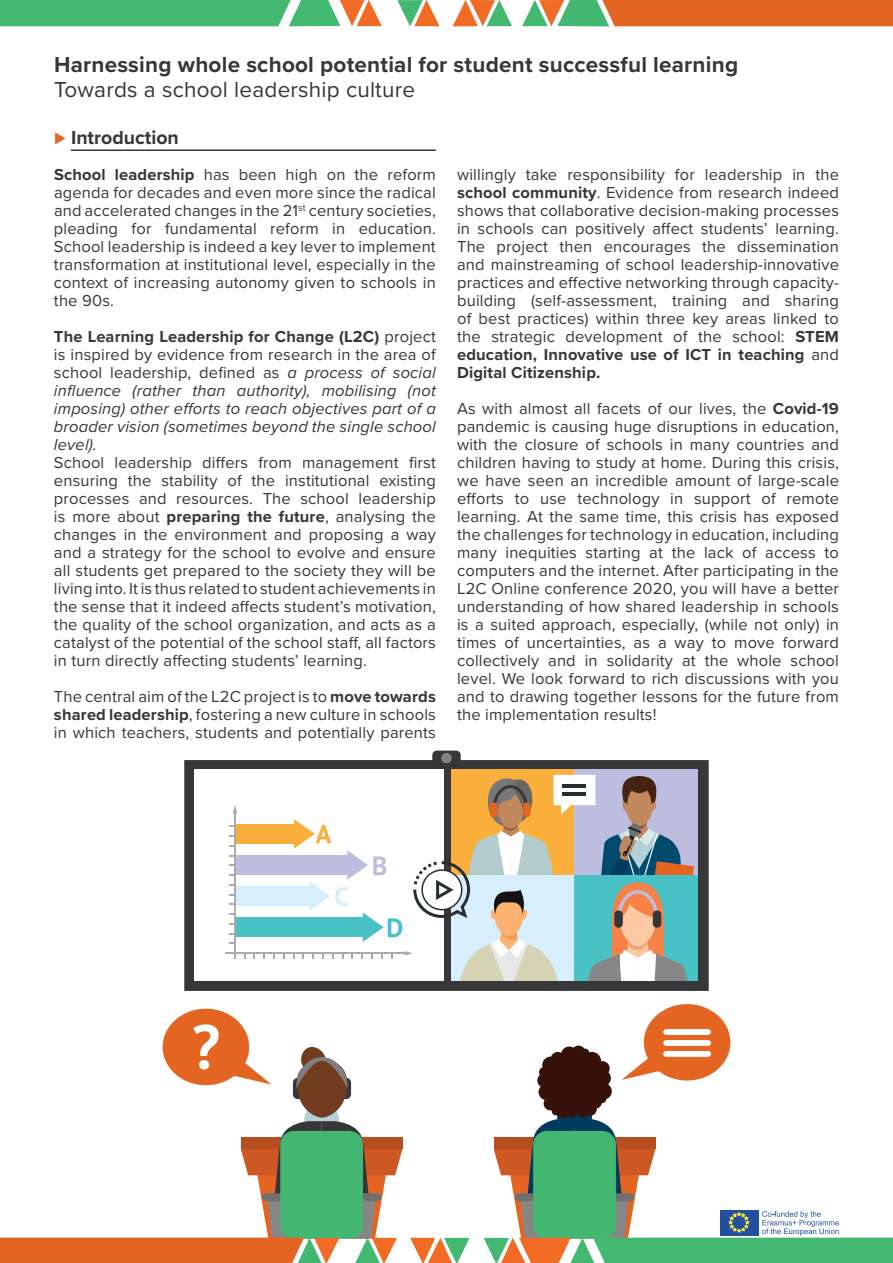
<style>
.page{position:relative;width:893px;height:1263px;background:#fff}
.page>*{position:absolute;margin:0;border:0;box-sizing:border-box;transform-origin:0 0}
.t1{font:700 22.5px "Proxima Nova";letter-spacing:.01em;color:#373638}
.t2{font:22.5px "Proxima Nova";letter-spacing:.01em;color:#373638}
.t3{font:700 19.5px "Proxima Nova";color:#373638}
.t4{font:16.5px/18px "Proxima Nova";letter-spacing:.01em;color:#373638;text-align:justify}
.t5{font:italic 16.5px/18px "Proxima Nova";letter-spacing:.01em;color:#373638;text-align:justify}
.s1{font-weight:400;color:#e46522}
.s2{font-weight:700}
.s3{font-weight:700;font-style:normal}
.s4{font-style:normal}
</style>
<div class="page">
<div style="left:644px;top:1004px;width:86px;height:76px;background:#e46522;border-radius:50%"></div>
<div style="left:163px;top:1009px;width:86px;height:76px;background:#e46522;border-radius:50%"></div>
<svg style="left:184px;top:751px;width:525px;height:240px;fill:#373638"></svg>
<div style="left:442px;top:753px;width:9px;height:10px;background:#828282;border-radius:50%"></div>
<div style="left:195px;top:769px;width:249px;height:212px;background:#fff"></div>
<div style="left:235px;top:824px;width:62px;height:20px;background:#faae3c"></div>
<div style="left:235px;top:855px;width:115px;height:20px;background:#bdbddf"></div>
<div style="left:235px;top:886px;width:78px;height:20px;background:#d7eefc"></div>
<div style="left:235px;top:917px;width:131px;height:20px;background:#48c2c5"></div>
<hr style="left:234px;top:812px;width:2px;height:147px;background:#ababab">
<svg style="left:233px;top:805px;width:4px;height:8px"></svg>
<hr style="left:226px;top:952px;width:180px;height:2px;background:#ababab">
<div style="left:451px;top:769px;width:123px;height:106px;background:#faae3c"></div>
<div style="left:574px;top:769px;width:124px;height:106px;background:#bdbddf"></div>
<svg style="left:293px;top:774px;width:405px;height:207px"></svg>
<svg style="left:397px;top:0;width:42px;height:26px"></svg>
<svg style="left:0;top:0;width:382px;height:26px;background:#5db877"></svg>
<svg style="left:453px;top:0;width:59px;height:26px"></svg>
<svg style="left:522px;top:0;width:371px;height:26px;background:#cf793a"></svg>
<hr style="left:71px;top:149px;width:365px;height:2px;background:#373638">
<svg style="left:410px;top:1238px;width:59px;height:25px"></svg>
<svg style="left:0;top:1024px;width:403px;height:239px"></svg>
<svg style="left:484px;top:1029px;width:409px;height:234px"></svg>
<h1 class="t1" style="left:54px;top:47px;width:686px">Harnessing whole school potential for student successful learning</h1>
<h1 class="t2" style="left:54px;top:73px;width:363px">Towards a school leadership culture</h1>
<p class="t3" style="left:54px;top:123px;width:126px"><span class="s1">⊲</span> Introduction</p>
<p class="t4" style="left:54px;top:165px;width:383px"><span class="s2">School leadership</span> has been high on the reform agenda for decades and even more since the radical and accelerated changes in the 21<sup>st</sup> century societies, pleading for fundamental reform in education.<br>School leadership is indeed a key lever to implement transformation at institutional level, especially in the context of increasing autonomy given to schools in the 90s.</p>
<p class="t5" style="left:54px;top:327px;width:383px"><span class="s3">The Learning Leadership for Change (L2C)</span> <span class="s4">project is inspired by evidence from research in the area of school leadership, defined as</span> a process of social influence (rather than authority), mobilising (not imposing) other efforts to reach objectives part of a broader vision (sometimes beyond the single school level).</p>
<p class="t4" style="left:54px;top:453px;width:383px">School leadership differs from management first ensuring the stability of the institutional existing processes and resources. The school leadership is more about <span class="s2">preparing the future</span>, analysing the changes in the environment and proposing a way and a strategy for the school to evolve and ensure all students get prepared to the society they will be living into. It is thus related to student achievements in the sense that it indeed affects student’s motivation, the quality of the school organization, and acts as a catalyst of the potential of the school staff, all factors in turn directly affecting students’ learning.</p>
<p class="t4" style="left:54px;top:687px;width:383px">The central aim of the L2C project is to <span class="s2">move towards shared leadership</span>, fostering a new culture in schools in which teachers, students and potentially parents</p>
<p class="t4" style="left:457px;top:165px;width:383px">willingly take responsibility for leadership in the <span class="s2">school community</span>. Evidence from research indeed shows that collaborative decision-making processes in schools can positively affect students’ learning.<br>The project then encourages the dissemination and mainstreaming of school leadership-innovative practices and effective networking through capacity&shy;building (self-assessment, training and sharing of best practices) within three key areas linked to the strategic development of the school: <span class="s2">STEM education, Innovative use of ICT in teaching</span> and <span class="s2">Digital Citizenship.</span></p>
<p class="t4" style="left:457px;top:399px;width:383px">As with almost all facets of our lives, the <span class="s2">Covid-19 </span>pandemic is causing huge disruptions in education, with the closure of schools in many countries and children having to study at home. During this crisis, we have seen an incredible amount of large-scale efforts to use technology in support of remote learning. At the same time, this crisis has exposed the challenges for technology in education, including many inequities starting at the lack of access to computers and the internet. After participating in the L2C Online conference 2020, you will have a better understanding of how shared leadership in schools is a suited approach, especially, (while not only) in times of uncertainties, as a way to move forward collectively and in solidarity at the whole school level. We look forward to rich discussions with you and to drawing together lessons for the future from the implementation results!</p>
</div>
